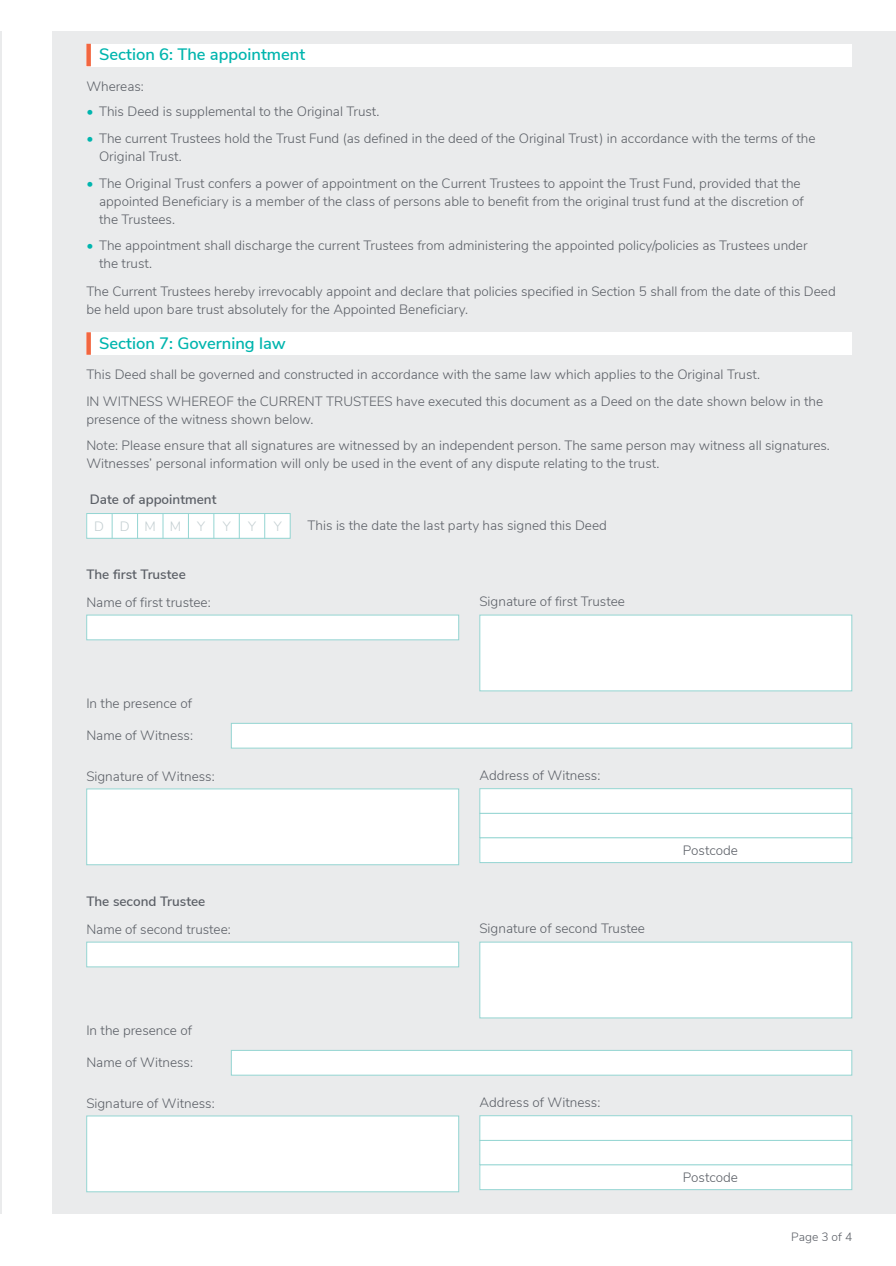
<style>
.page{position:relative;width:896px;height:1266px;background:#fff}
.page>*{position:absolute;margin:0;border:0;box-sizing:border-box;transform-origin:0 0}
.t1{font:600 16.5px "Nunito Sans";color:#00b5ae}
.t2{font:300 13.5px/18px "Nunito Sans";color:#5b5f66}
.t3{font:600 13.5px "Nunito Sans";color:#5b5f66}
.t4{font:300 13.5px "Nunito Sans";color:#c3ced1}
.t5{font:300 12px "Nunito Sans";color:#5b5f66}
.s1{color:#00b5ae}
</style>
<div class="page">
<hr style="left:0;top:31px;width:1px;height:1182px;background:#eaebec">
<div style="left:52px;top:31px;width:843px;height:1182px;background:#eaebec"></div>
<div style="left:86px;top:44px;width:766px;height:22px;background:#fff"></div>
<div style="left:86px;top:44px;width:5px;height:22px;background:#f26640"></div>
<div style="left:86px;top:332px;width:766px;height:23px;background:#fff"></div>
<div style="left:86px;top:332px;width:5px;height:23px;background:#f26640"></div>
<div style="left:87px;top:513px;width:203px;height:25px;background:#fff"></div>
<div style="left:86px;top:513px;width:204px;height:25px;border:1px solid #94d5d2"></div>
<svg style="left:112px;top:513px;width:1px;height:25px"></svg>
<svg style="left:137px;top:513px;width:1px;height:25px"></svg>
<svg style="left:163px;top:513px;width:1px;height:25px"></svg>
<svg style="left:188px;top:513px;width:1px;height:25px"></svg>
<svg style="left:213px;top:513px;width:1px;height:25px"></svg>
<svg style="left:239px;top:513px;width:1px;height:25px"></svg>
<svg style="left:264px;top:513px;width:1px;height:25px"></svg>
<div style="left:479px;top:614px;width:373px;height:77px;background:#fff;border:1px solid #94d5d2"></div>
<div style="left:86px;top:614px;width:373px;height:26px;background:#fff;border:1px solid #94d5d2"></div>
<div style="left:231px;top:723px;width:621px;height:25px;background:#fff;border:1px solid #94d5d2"></div>
<div style="left:479px;top:788px;width:373px;height:25px;background:#fff;border:1px solid #94d5d2"></div>
<div style="left:479px;top:813px;width:373px;height:25px;background:#fff;border:1px solid #94d5d2"></div>
<div style="left:480px;top:837px;width:371px;height:25px;background:#fff"></div>
<div style="left:479px;top:837px;width:373px;height:26px;border:1px solid #94d5d2"></div>
<div style="left:86px;top:788px;width:373px;height:77px;background:#fff;border:1px solid #94d5d2"></div>
<div style="left:479px;top:941px;width:373px;height:77px;background:#fff;border:1px solid #94d5d2"></div>
<div style="left:86px;top:941px;width:373px;height:26px;background:#fff;border:1px solid #94d5d2"></div>
<div style="left:231px;top:1049px;width:621px;height:26px;background:#fff;border:1px solid #94d5d2"></div>
<div style="left:479px;top:1115px;width:373px;height:25px;background:#fff;border:1px solid #94d5d2"></div>
<div style="left:479px;top:1139px;width:373px;height:26px;background:#fff;border:1px solid #94d5d2"></div>
<div style="left:480px;top:1164px;width:371px;height:25px;background:#fff"></div>
<div style="left:479px;top:1164px;width:373px;height:25px;border:1px solid #94d5d2"></div>
<div style="left:86px;top:1115px;width:373px;height:77px;background:#fff;border:1px solid #94d5d2"></div>
<p class="t1" style="left:99px;top:43px;width:208px">Section 6: The appointment</p>
<p class="t2" style="left:86px;top:77px;width:59px">Whereas:</p>
<p class="t2" style="left:86px;top:102px;width:294px"><span class="s1">•</span> This Deed is supplemental to the Original Trust.</p>
<p class="t2" style="left:99px;top:128px;width:717px;text-indent:-13px"><span class="s1">•</span> The current Trustees hold the Trust Fund (as defined in the deed of the Original Trust) in accordance with the terms of the<br>Original Trust.</p>
<p class="t2" style="left:99px;top:173px;width:706px;text-indent:-13px"><span class="s1">•</span> The Original Trust confers a power of appointment on the Current Trustees to appoint the Trust Fund, provided that the appointed Beneficiary is a member of the class of persons able to benefit from the original trust fund at the discretion of the Trustees.</p>
<p class="t2" style="left:99px;top:235px;width:710px;text-indent:-13px"><span class="s1">•</span> The appointment shall discharge the current Trustees from administering the appointed policy/policies as Trustees under the trust.</p>
<p class="t2" style="left:86px;top:281px;width:750px">The Current Trustees hereby irrevocably appoint and declare that policies specified in Section 5 shall from the date of this Deed be held upon bare trust absolutely for the Appointed Beneficiary.</p>
<p class="t1" style="left:99px;top:331px;width:188px">Section 7: Governing law</p>
<p class="t2" style="left:86px;top:360px;width:738px;line-height:26.5px">This Deed shall be governed and constructed in accordance with the same law which applies to the Original Trust.<br>IN WITNESS WHEREOF the CURRENT TRUSTEES have executed this document as a Deed on the date shown below in the</p>
<p class="t2" style="left:86px;top:405px;width:745px;line-height:26.5px">presence of the witness shown below.<br>Note: Please ensure that all signatures are witnessed by an independent person. The same person may witness all signatures.</p>
<p class="t2" style="left:86px;top:454px;width:574px">Witnesses’ personal information will only be used in the event of any dispute relating to the trust.</p>
<p class="t3" style="left:90px;top:489px;width:128px">Date of appointment</p>
<p class="t4" style="left:94px;top:516px;width:112px">D DMMY</p>
<p class="t4" style="left:223px;top:516px;width:9px">Y</p>
<p class="t4" style="left:248px;top:516px;width:9px">Y</p>
<p class="t4" style="left:274px;top:516px;width:9px">Y</p>
<p class="t2" style="left:307px;top:515px;width:301px">This is the date the last party has signed this Deed</p>
<p class="t3" style="left:86px;top:564px;width:101px">The first Trustee</p>
<p class="t2" style="left:86px;top:592px;width:126px">Name of first trustee:</p>
<p class="t2" style="left:479px;top:591px;width:147px">Signature of first Trustee</p>
<p class="t2" style="left:86px;top:693px;width:107px">In the presence of</p>
<p class="t2" style="left:86px;top:725px;width:108px">Name of Witness:</p>
<p class="t2" style="left:86px;top:766px;width:130px">Signature of Witness:</p>
<p class="t3" style="left:86px;top:891px;width:120px">The second Trustee</p>
<p class="t2" style="left:479px;top:765px;width:122px">Address of Witness:</p>
<p class="t2" style="left:86px;top:919px;width:146px">Name of second trustee:</p>
<p class="t2" style="left:479px;top:918px;width:167px">Signature of second Trustee</p>
<p class="t2" style="left:86px;top:1020px;width:107px">In the presence of</p>
<p class="t2" style="left:86px;top:1052px;width:108px">Name of Witness:</p>
<p class="t2" style="left:86px;top:1093px;width:130px">Signature of Witness:</p>
<p class="t2" style="left:479px;top:1092px;width:122px">Address of Witness:</p>
<p class="t2" style="left:682px;top:840px;width:57px">Postcode</p>
<p class="t2" style="left:682px;top:1167px;width:57px">Postcode</p>
<p class="t5" style="left:791px;top:1227px;width:62px">Page 3 of 4</p>
</div>
